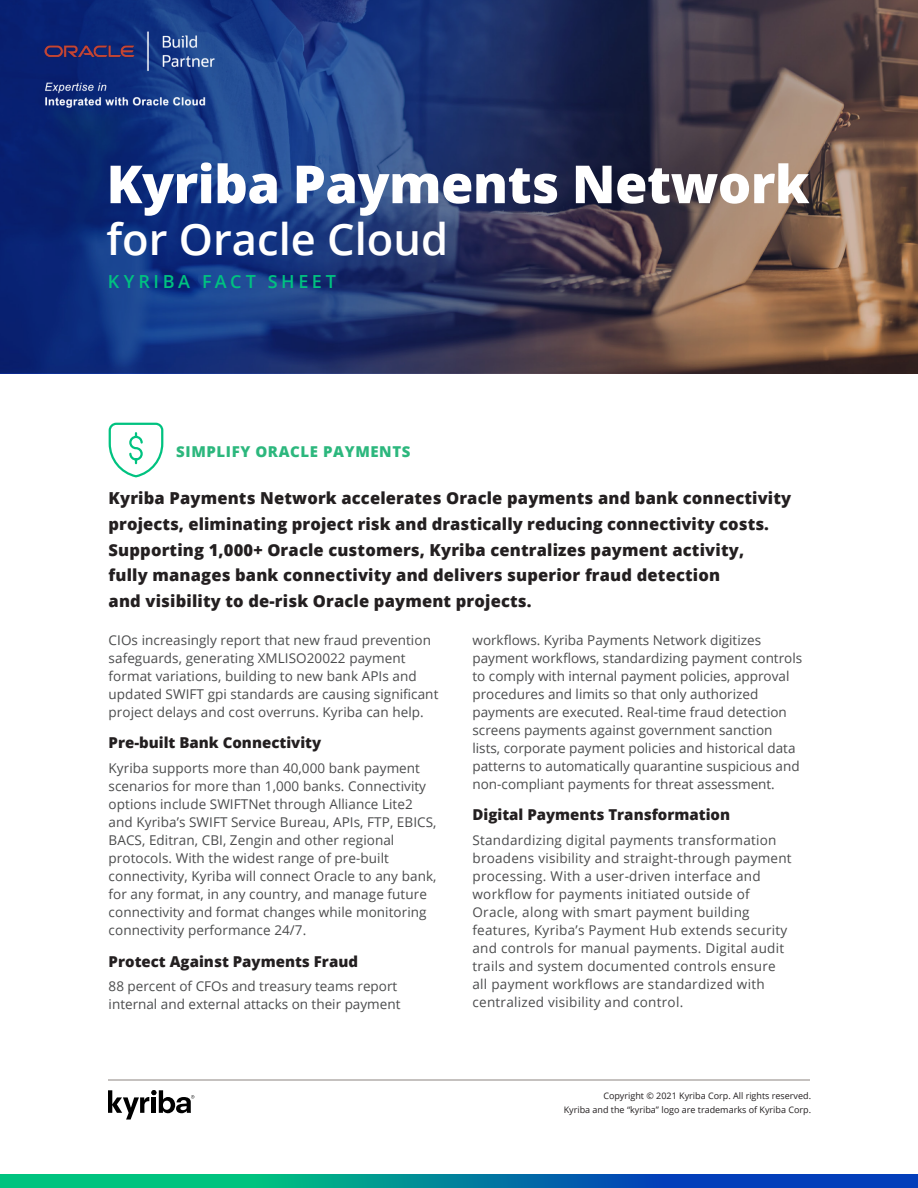
<style>
.page{position:relative;width:918px;height:1188px;background:#fff}
.page>*{position:absolute;margin:0;border:0;box-sizing:border-box;transform-origin:0 0}
.t1{font:800 52.5px "Open Sans";letter-spacing:-.01em;color:#fff}
.t2{font:600 43.5px "Open Sans";color:#fff}
.t3{font:600 18px "Open Sans";letter-spacing:.2em;color:#00c280}
.Intro_Text{font:800 16.5px/25.8px "Open Sans";letter-spacing:.01em;color:#231f20}
.Content_Header{font:800 15px "Open Sans";color:#231f20}
.header_Green_all_Cap{font:800 15px "Open Sans";letter-spacing:.04em;color:#2cb77d}
.Body{font:13.5px/18px "Open Sans";letter-spacing:.005em;color:#4b4c4d}
.t4{font:9px/13.8px "Open Sans";color:#231f20;text-align:right}
</style>
<div class="page">
<svg style="left:0;top:1174px;width:918px;height:14px;background:#01809c"></svg>
<hr style="left:108px;top:1079px;width:702px;height:2px;background:#b3adab">
<svg style="left:108px;top:1090px;width:86px;height:30px"></svg>
<svg style="left:0;top:0;width:918px;height:373px;background:#373e64"></svg>
<svg style="left:108px;top:422px;width:56px;height:56px"></svg>
<img style="left:35px;top:21px;width:190px;height:98px">
<p class="t1" style="left:106px;top:144px;width:704px">Kyriba Payments Network</p>
<p class="t2" style="left:106px;top:210px;width:343px">for Oracle Cloud</p>
<p class="t3" style="left:108px;top:270px;width:230px">KYRIBA FACT SHEET</p>
<p class="header_Green_all_Cap" style="left:176px;top:440px;width:236px">SIMPLIFY ORACLE PAYMENTS</p>
<p class="Intro_Text" style="left:109px;top:484px;width:684px">Kyriba Payments Network accelerates Oracle payments and bank connectivity projects, eliminating project risk and drastically reducing connectivity costs.</p>
<p class="Intro_Text" style="left:109px;top:536px;width:637px">Supporting 1,000+ Oracle customers, Kyriba centralizes payment activity, fully manages bank connectivity and delivers superior fraud detection and visibility to de-risk Oracle payment projects.</p>
<p class="Body" style="left:109px;top:631px;width:331px">CIOs increasingly report that new fraud prevention safeguards, generating XMLISO20022 payment format variations, building to new bank APIs and updated SWIFT gpi standards are causing significant project delays and cost overruns. Kyriba can help.</p>
<p class="Content_Header" style="left:109px;top:731px;width:214px">Pre-built Bank Connectivity</p>
<p class="Body" style="left:109px;top:759px;width:329px">Kyriba supports more than 40,000 bank payment scenarios for more than 1,000 banks. Connectivity options include SWIFTNet through Alliance Lite2 and Kyriba’s SWIFT Service Bureau, APIs, FTP, EBICS, BACS, Editran, CBI, Zengin and other regional protocols. With the widest range of pre-built connectivity, Kyriba will connect Oracle to any bank, for any format, in any country, and manage future connectivity and format changes while monitoring connectivity performance 24/7.</p>
<p class="Content_Header" style="left:109px;top:950px;width:251px">Protect Against Payments Fraud</p>
<p class="Body" style="left:109px;top:977px;width:293px">88 percent of CFOs and treasury teams report internal and external attacks on their payment</p>
<p class="Body" style="left:472px;top:631px;width:331px">workflows. Kyriba Payments Network digitizes payment workflows, standardizing payment controls to comply with internal payment policies, approval procedures and limits so that only authorized payments are executed. Real-time fraud detection screens payments against government sanction lists, corporate payment policies and historical data patterns to automatically quarantine suspicious and non-compliant payments for threat assessment.</p>
<p class="Content_Header" style="left:472px;top:803px;width:259px">Digital Payments Transformation</p>
<p class="Body" style="left:472px;top:831px;width:321px">Standardizing digital payments transformation broadens visibility and straight-through payment processing. With a user-driven interface and workflow for payments initiated outside of Oracle, along with smart payment building features, Kyriba’s Payment Hub extends security and controls for manual payments. Digital audit trails and system documented controls ensure all payment workflows are standardized with centralized visibility and control.</p>
<p class="t4" style="left:564px;top:1089px;width:249px">Copyright © 2021 Kyriba Corp. All rights reserved.<br>Kyriba and the “kyriba” logo are trademarks of Kyriba Corp.</p>
</div>
